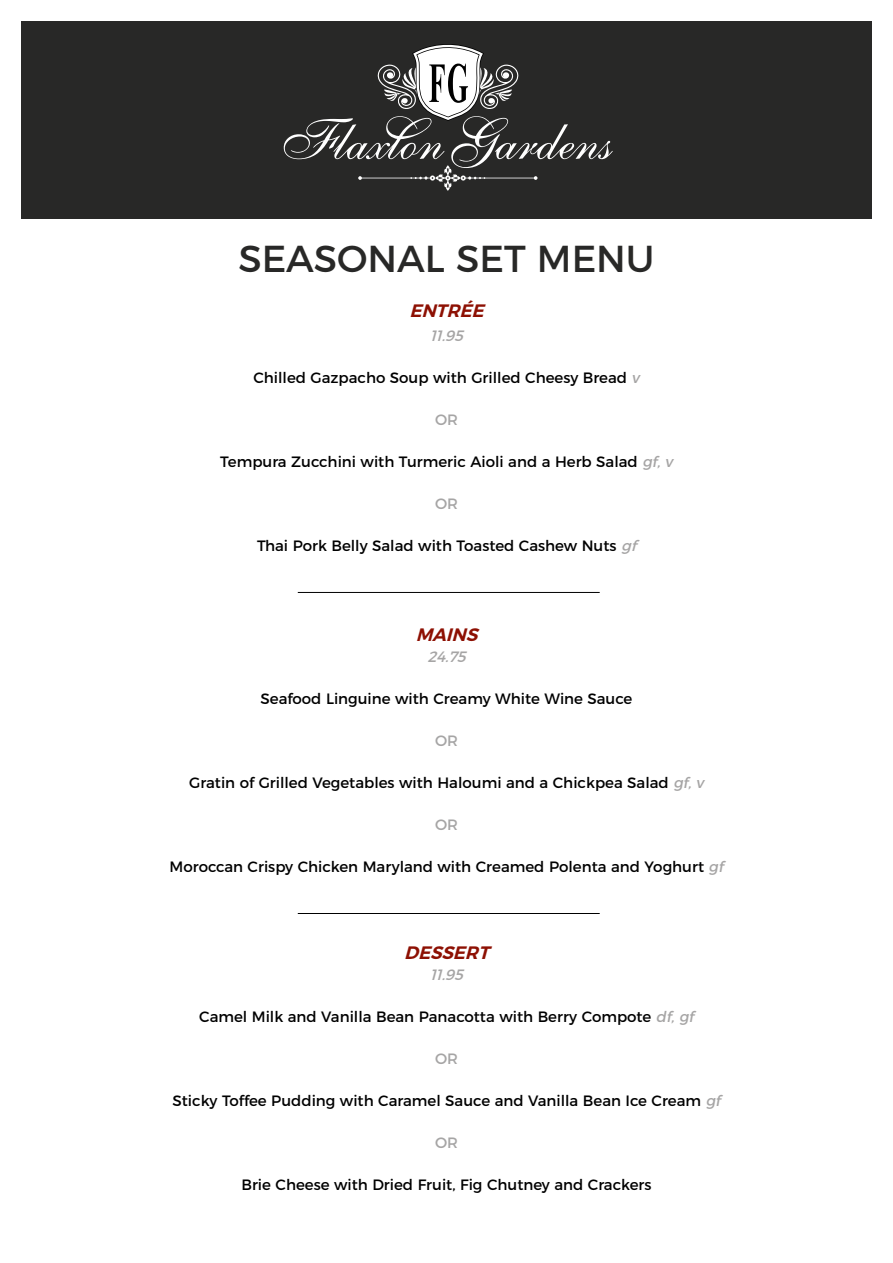
<style>
.page{position:relative;width:893px;height:1263px;background:#fff}
.page>*{position:absolute;margin:0;border:0;box-sizing:border-box;transform-origin:0 0}
.t1{font:37.5px "Montserrat";color:#282827}
.t2{font:italic 600 18px "Montserrat";color:#8d1003}
.t3{font:15px "Montserrat";color:#000}
.t4{font:italic 15px "Montserrat";color:#a6a5a5}
.t5{font:15px "Montserrat";color:#a6a5a5}
.s1{font-style:italic;color:#a6a5a5}
</style>
<div class="page">
<hr style="left:298px;top:592px;width:302px;height:1px;background:#000">
<hr style="left:298px;top:913px;width:302px;height:1px;background:#000">
<div style="left:21px;top:21px;width:851px;height:198px;background:#282827"></div>
<svg style="left:284px;top:44px;width:329px;height:147px"></svg>
<h1 class="t1" style="left:238px;top:228px;width:418px">SEASONAL SET MENU</h1>
<p class="t2" style="left:409px;top:296px;width:83px">ENTRÉE</p>
<p class="t4" style="left:430px;top:323px;width:40px">11.95</p>
<p class="t3" style="left:253px;top:365px;width:391px">Chilled Gazpacho Soup with Grilled Cheesy Bread <span class="s1">v</span></p>
<p class="t5" style="left:435px;top:407px;width:24px">OR</p>
<p class="t3" style="left:220px;top:449px;width:458px">Tempura Zucchini with Turmeric Aioli and a Herb Salad <span class="s1">gf,v</span></p>
<p class="t5" style="left:435px;top:491px;width:24px">OR</p>
<p class="t3" style="left:257px;top:533px;width:386px">Thai Pork Belly Salad with Toasted Cashew Nuts <span class="s1">gf</span></p>
<p class="t2" style="left:416px;top:620px;width:70px">MAINS</p>
<p class="t4" style="left:427px;top:644px;width:46px">24.75</p>
<p class="t3" style="left:261px;top:686px;width:373px">Seafood Linguine with Creamy White Wine Sauce</p>
<p class="t5" style="left:435px;top:728px;width:24px">OR</p>
<p class="t3" style="left:189px;top:770px;width:520px">Gratin of Grilled Vegetables with Haloumi and a Chickpea Salad <span class="s1">gf,v</span></p>
<p class="t5" style="left:435px;top:812px;width:24px">OR</p>
<p class="t3" style="left:170px;top:854px;width:555px">Moroccan Crispy Chicken Maryland with Creamed Polenta and Yoghurt <span class="s1">gf</span></p>
<p class="t2" style="left:404px;top:938px;width:93px">DESSERT</p>
<p class="t4" style="left:430px;top:962px;width:40px">11.95</p>
<p class="t3" style="left:199px;top:1004px;width:496px">Camel Milk and Vanilla Bean Panacotta with Berry Compote <span class="s1">df,gf</span></p>
<p class="t5" style="left:435px;top:1046px;width:24px">OR</p>
<p class="t3" style="left:173px;top:1088px;width:549px">Sticky Toffee Pudding with Caramel Sauce and Vanilla Bean Ice Cream <span class="s1">gf</span></p>
<p class="t5" style="left:435px;top:1130px;width:24px">OR</p>
<p class="t3" style="left:241px;top:1172px;width:412px">Brie Cheese with Dried Fruit, Fig Chutney and Crackers</p>
</div>
